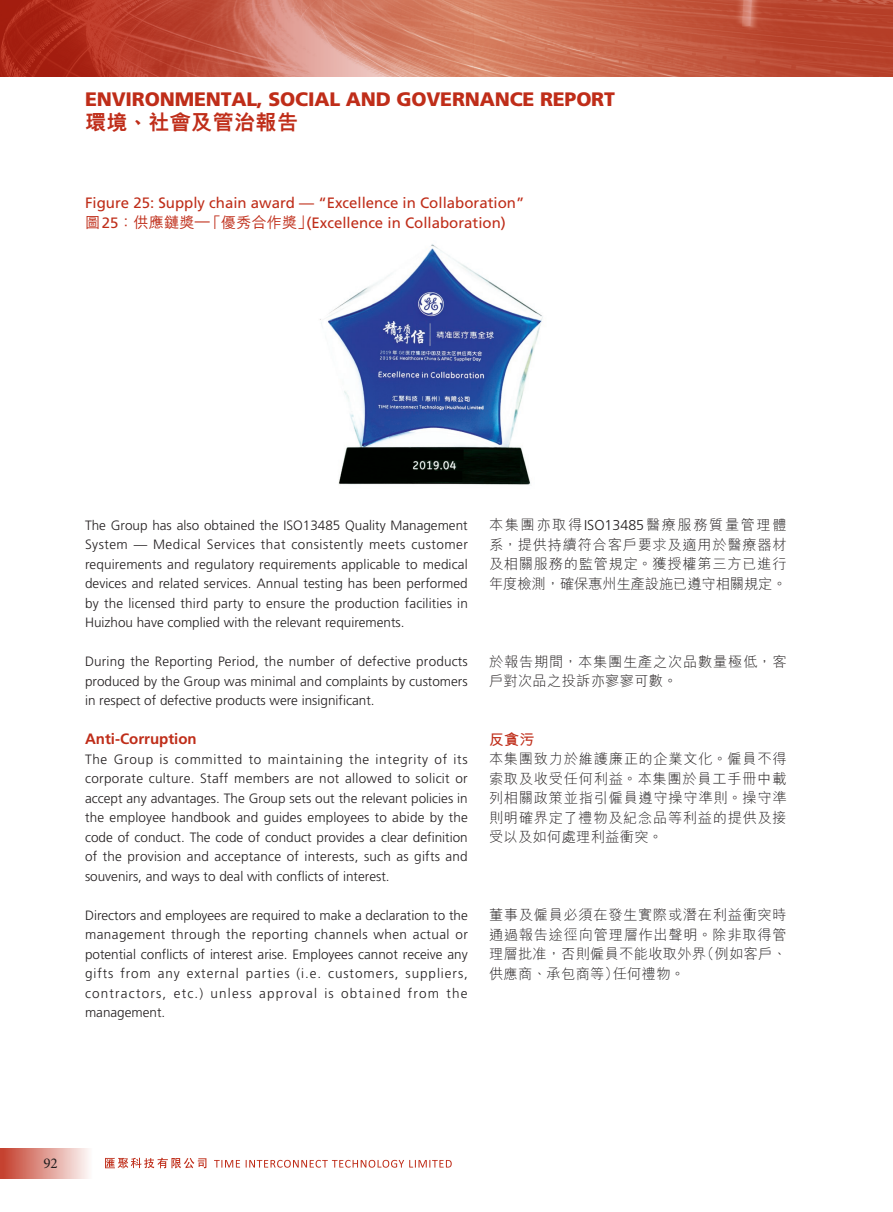
<style>
.page{position:relative;width:893px;height:1212px;background:#fff}
.page>*{position:absolute;margin:0;border:0;box-sizing:border-box;transform-origin:0 0}
.t1{font:800 21px "M Hei HK";letter-spacing:.02em;color:#bf2d19}
.t2{font:900 19.5px "Frutiger LT Std";letter-spacing:-.01em;color:#bf2d19}
.t3{font:15px/19.5px "Frutiger LT Std";color:#bf2d19}
.t4{font:700 15px "Frutiger LT Std";color:#bf2d19}
.t5{font:700 15px "M Hei HK";color:#bf2d19}
.t6{font:15px "Minion Pro";color:#231f20}
.t7{font:300 14.25px/19.5px "M Hei HK";letter-spacing:.045em;color:#231f20;text-align:justify}
.t8{font:300 13.5px/19.5px "Frutiger LT Std";color:#231f20;text-align:justify}
.s1{font-family:"M Hei HK";font-weight:500}
.s2{font-family:"Frutiger LT Std"}
</style>
<div class="page">
<svg style="left:0;top:0;width:474px;height:77px;background:#c65f4c"></svg>
<svg style="left:474px;top:0;width:418px;height:77px;background:#c55e44"></svg>
<hr style="left:892px;top:0;width:1px;height:77px;background:#bf2d19">
<div style="left:0;top:1148px;width:98px;height:30px;background:linear-gradient(to right,#c33c2a,#fff)"></div>
<svg style="left:105px;top:1157px;width:101px;height:11px"></svg>
<svg style="left:214px;top:1160px;width:26px;height:7px"></svg>
<svg style="left:246px;top:1160px;width:206px;height:7px"></svg>
<img style="left:320px;top:244px;width:223px;height:241px">
<h2 class="t2" style="left:85px;top:88px;width:531px">ENVIRONMENTAL, SOCIAL AND GOVERNANCE REPORT</h2>
<h1 class="t1" style="left:85px;top:112px;width:214px">環境、社會及管治報告</h1>
<p class="t3" style="left:85px;top:193px;width:441px">Figure 25: Supply chain award — “Excellence in Collaboration”<span class="s1">圖</span>25<span class="s1">：供應鏈獎</span>—<span class="s1">「優秀合作獎」</span>(Excellence in Collaboration)</p>
<p class="t8" style="left:85px;top:516px;width:384px">The Group has also obtained the ISO13485 Quality Management System — Medical Services that consistently meets customer requirements and regulatory requirements applicable to medical devices and related services. Annual testing has been performed by the licensed third party to ensure the production facilities in Huizhou have complied with the relevant requirements.</p>
<p class="t8" style="left:85px;top:652px;width:384px">During the Reporting Period, the number of defective products produced by the Group was minimal and complaints by customers in respect of defective products were insignificant.</p>
<p class="t4" style="left:85px;top:730px;width:113px">Anti-Corruption</p>
<p class="t8" style="left:85px;top:750px;width:384px">The Group is committed to maintaining the integrity of its corporate culture. Staff members are not allowed to solicit or accept any advantages. The Group sets out the relevant policies in the employee handbook and guides employees to abide by the code of conduct. The code of conduct provides a clear definition of the provision and acceptance of interests, such as gifts and souvenirs, and ways to deal with conflicts of interest.</p>
<p class="t8" style="left:85px;top:906px;width:384px">Directors and employees are required to make a declaration to the management through the reporting channels when actual or potential conflicts of interest arise. Employees cannot receive any gifts from any external parties (i.e. customers, suppliers, contractors, etc.) unless approval is obtained from the management.</p>
<p class="t7" style="left:489px;top:515px;width:299px">本集團亦取得<span class="s2">ISO13485</span>醫療服務質量管理體系，提供持續符合客戶要求及適用於醫療器材及相關服務的監管規定。獲授權第三方已進行年度檢測，確保惠州生產設施已遵守相關規定。</p>
<p class="t7" style="left:489px;top:651px;width:299px">於報告期間，本集團生產之次品數量極低，客戶對次品之投訴亦寥寥可數。</p>
<p class="t5" style="left:489px;top:728px;width:47px">反貪污</p>
<p class="t7" style="left:489px;top:749px;width:299px">本集團致力於維護廉正的企業文化。僱員不得索取及收受任何利益。本集團於員工手冊中載列相關政策並指引僱員遵守操守準則。操守準則明確界定了禮物及紀念品等利益的提供及接受以及如何處理利益衝突。</p>
<p class="t7" style="left:489px;top:905px;width:299px">董事及僱員必須在發生實際或潛在利益衝突時通過報告途徑向管理層作出聲明。除非取得管理層批准，否則僱員不能收取外界（例如客戶、供應商、承包商等）任何禮物。</p>
<p class="t6" style="left:43px;top:1154px;width:16px">92</p>
</div>
